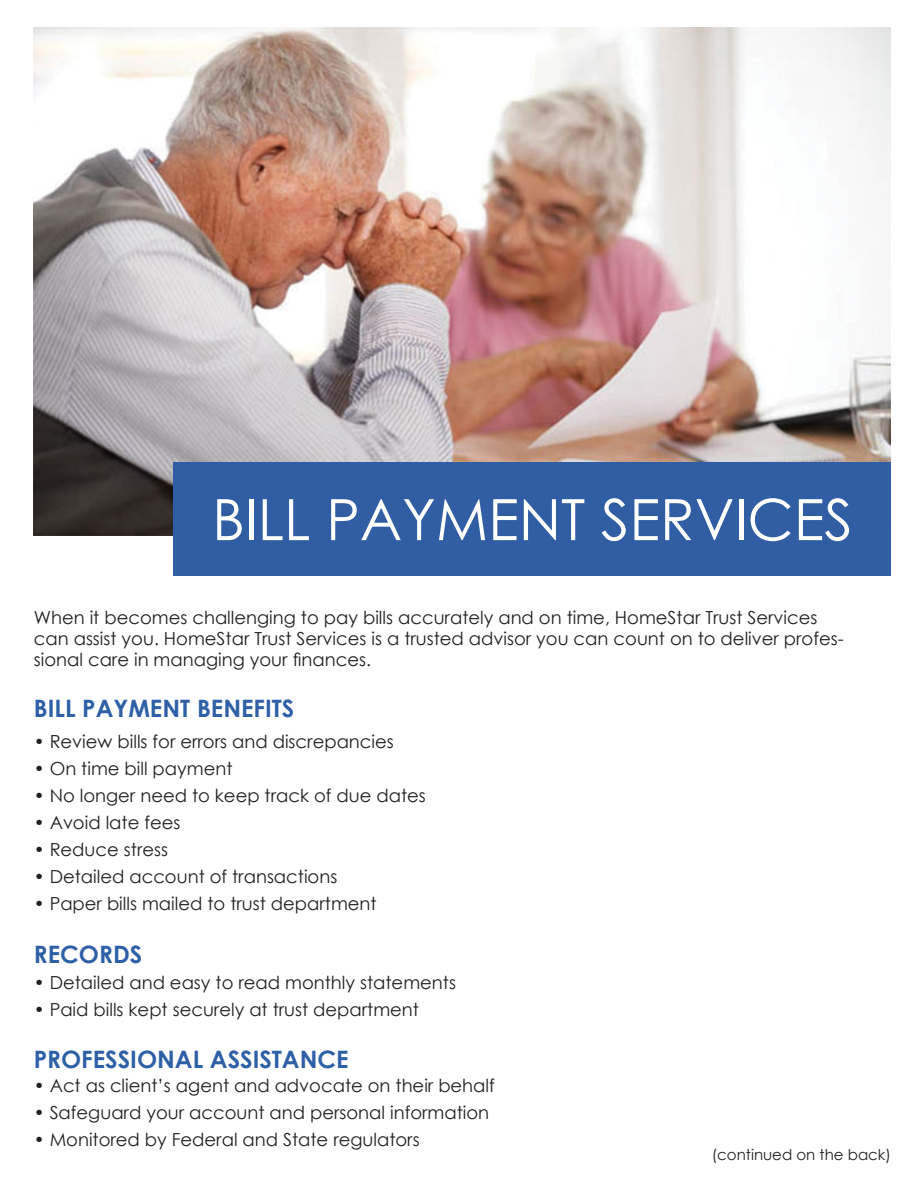
<style>
.page{position:relative;width:918px;height:1188px;background:#fff}
.page>*{position:absolute;margin:0;border:0;box-sizing:border-box;transform-origin:0 0}
.t1{font:57px "Century Gothic";color:#fff}
.t2{font:700 24px "Century Gothic";color:#2d60a6}
.t3{font:18px/21px "Century Gothic";color:#231f20}
.t4{font:15px "Century Gothic";color:#231f20}
</style>
<div class="page">
<img style="left:34px;top:27px;width:857px;height:509px">
<div style="left:174px;top:462px;width:717px;height:114px;background:#305da3"></div>
<p class="t1" style="left:212px;top:480px;width:642px">BILL PAYMENT SERVICES</p>
<p class="t3" style="left:34px;top:607px;width:811px">When it becomes challenging to pay bills accurately and on time, HomeStar Trust Services can assist you. HomeStar Trust Services is a trusted advisor you can count on to deliver profes&shy;sional care in managing your finances.</p>
<p class="t2" style="left:34px;top:690px;width:262px">BILL PAYMENT BENEFITS</p>
<p class="t3" style="left:34px;top:731px;width:362px">• Review bills for errors and discrepancies</p>
<p class="t3" style="left:34px;top:758px;width:200px">• On time bill payment</p>
<p class="t3" style="left:34px;top:785px;width:394px">• No longer need to keep track of due dates</p>
<p class="t3" style="left:34px;top:812px;width:148px">• Avoid late fees</p>
<p class="t3" style="left:34px;top:839px;width:136px">• Reduce stress</p>
<p class="t3" style="left:34px;top:866px;width:305px">• Detailed account of transactions</p>
<p class="t3" style="left:34px;top:893px;width:344px">• Paper bills mailed to trust department</p>
<p class="t2" style="left:34px;top:936px;width:110px">RECORDS</p>
<p class="t3" style="left:34px;top:972px;width:424px">• Detailed and easy to read monthly statements</p>
<p class="t3" style="left:34px;top:999px;width:387px">• Paid bills kept securely at trust department</p>
<p class="t2" style="left:34px;top:1041px;width:316px">PROFESSIONAL ASSISTANCE</p>
<p class="t3" style="left:34px;top:1075px;width:463px">• Act as client’s agent and advocate on their behalf</p>
<p class="t3" style="left:34px;top:1102px;width:457px">• Safeguard your account and personal information</p>
<p class="t3" style="left:34px;top:1129px;width:387px">• Monitored by Federal and State regulators</p>
<p class="t4" style="left:712px;top:1144px;width:181px">(continued on the back)</p>
</div>
